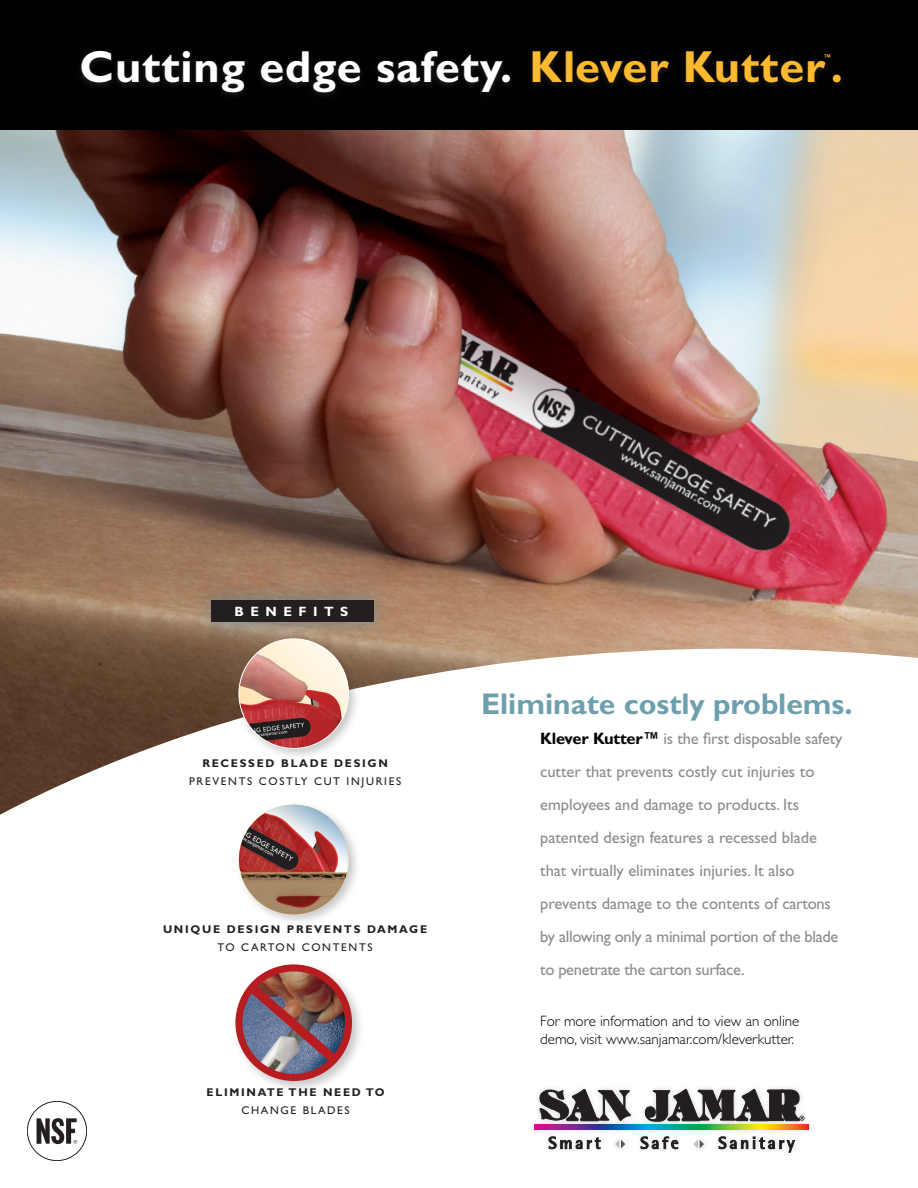
<style>
.page{position:relative;width:918px;height:1188px;background:#fff}
.page>*{position:absolute;margin:0;border:0;box-sizing:border-box;transform-origin:0 0}
.t1{font:700 45px "Gill Sans";letter-spacing:.02em;color:#fff}
.t2{font:700 30px "Gill Sans";color:#6e9fae}
.t3{font:16.5px/33px "Gill Sans";color:#8a8c8f}
.t4{font:300 15px "Gill Sans";color:#010101}
.t5{font:700 13.5px "Gill Sans";letter-spacing:.48em;color:#fff}
.t6{font:700 11.25px/18px "Gill Sans";letter-spacing:.15em;color:#231f20;text-align:center}
.t7{font:11.25px/18px "Gill Sans";letter-spacing:.15em;color:#231f20}
.t8{font:700 7.8px "Gill Sans";color:#fdba30}
.s1{color:#fdba30}
.s2{font-weight:700}
.s3{font-weight:400}
.s4{font-weight:700;color:#010101}
</style>
<div class="page">
<img style="left:0;top:130px;width:918px;height:685px">
<div style="left:0;top:0;width:918px;height:130px;background:#010101"></div>
<svg style="left:534px;top:1125px;width:274px;height:4px"></svg>
<svg style="left:539px;top:1088px;width:93px;height:62px"></svg>
<svg style="left:641px;top:1088px;width:163px;height:65px"></svg>
<svg style="left:80px;top:52px;width:761px;height:44px"></svg>
<div style="left:191px;top:580px;width:203px;height:63px;background:#4d849b;opacity:.6"></div>
<div style="left:211px;top:600px;width:162px;height:22px;background:#231f20"></div>
<div style="left:235px;top:634px;width:127px;height:128px;background:#231f20;opacity:.25"></div>
<img style="left:239px;top:639px;width:110px;height:109px;border-radius:50%">
<div style="left:231px;top:960px;width:134px;height:134px;background:#231f20;opacity:.25"></div>
<div style="left:235px;top:964px;width:117px;height:117px;border:7px solid #b61c20;border-radius:50%"></div>
<div style="left:235px;top:801px;width:127px;height:127px;background:#231f20;opacity:.25"></div>
<img style="left:239px;top:805px;width:110px;height:109px;border-radius:50%">
<img style="left:239px;top:975px;width:108px;height:97px">
<div style="left:27px;top:1101px;width:60px;height:60px;border:1px solid #231f20;border-radius:50%"></div>
<svg style="left:37px;top:1118px;width:40px;height:26px"></svg>
<p class="t1" style="left:79px;top:41px;width:765px">CUTTING EDGE SAFETY. <span class="s1">KLEVER KUTTER.</span></p>
<p class="t8" style="left:823px;top:53px;width:9px">™</p>
<p class="t5" style="left:235px;top:603px;width:115px">BE NE FITS</p>
<p class="t7" style="left:189px;top:754px;width:213px;text-indent:51px"><span class="s2">SSE D BLADE DESIGN </span>prevents costly cut injuri es</p>
<p class="t6" style="left:203px;top:754px;width:19px">RECE</p>
<p class="t6" style="left:163px;top:920px;width:49px">UNIQUE</p>
<p class="t6" style="left:218px;top:920px;width:210px;text-align:left;text-indent:9px">DESIGN PRE VE NTS DAMAGE <span class="s3">to carton contents</span></p>
<p class="t6" style="left:207px;top:1084px;width:180px">ELIMINATE THE NEE D TO <span class="s3">change blades</span></p>
<p class="t2" style="left:481px;top:687px;width:373px">ELIMINATE COSTLY PROBLEMS.</p>
<p class="t3" style="left:540px;top:722px;width:304px"><span class="s4">KLEVER KUTTER™</span> is the first disposable safety cutter that prevents costly cut injuries to employees and damage to products. Its patented design features a recessed blade that virtually eliminates injuries. It also prevents damage to the contents of cartons by allowing only a minimal portion of the blade to penetrate the carton surface.</p>
<p class="t4" style="left:540px;top:1013px;width:261px">For more information and to view an online</p>
<p class="t4" style="left:540px;top:1031px;width:255px">demo, visit www.sanjamar.com/kleverkutter.</p>
</div>
